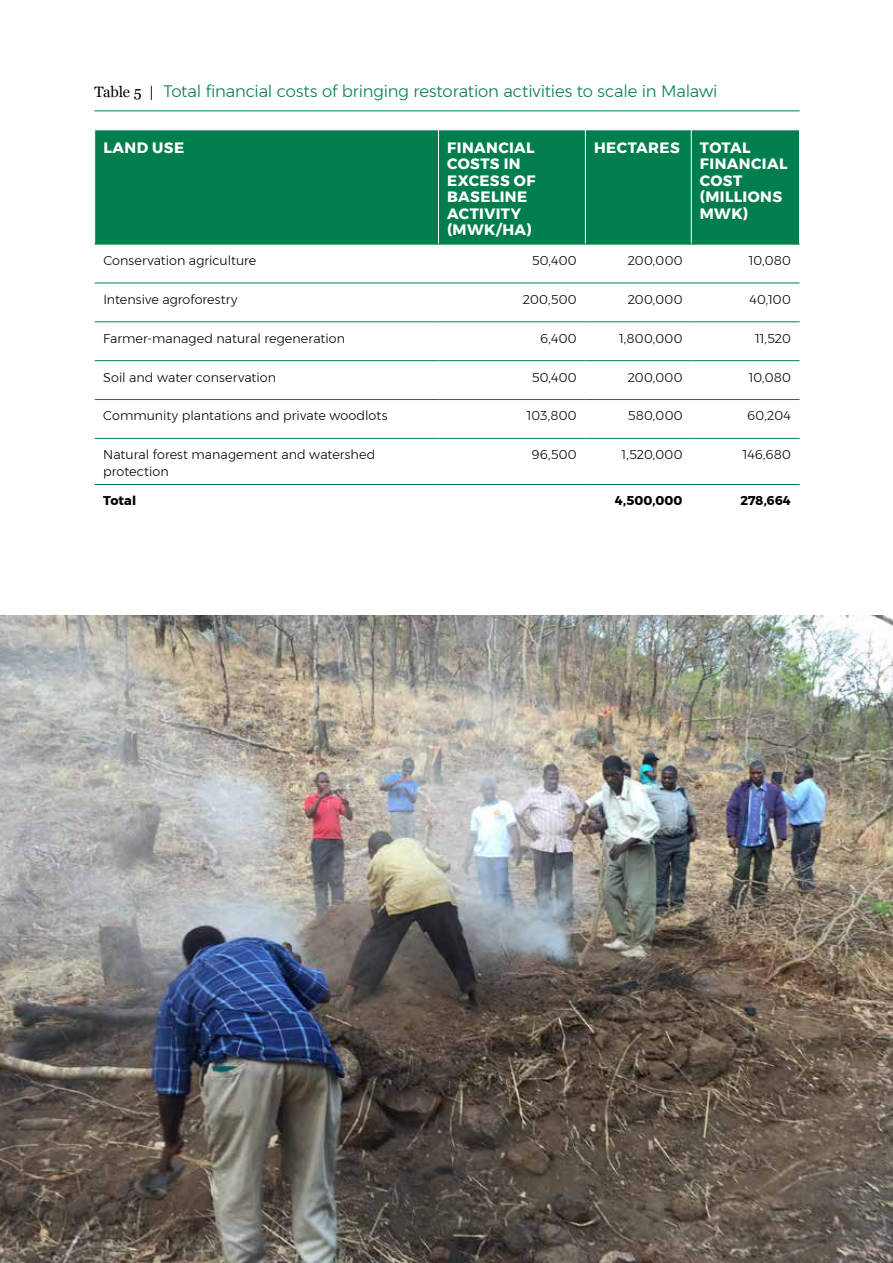
<style>
.page{position:relative;width:893px;height:1263px;background:#fff}
.page>*{position:absolute;margin:0;border:0;box-sizing:border-box;transform-origin:0 0}
.t1{font:300 16.5px "Montserrat";letter-spacing:-.01em;color:#007e4e}
.t2{font:700 15px/16.5px "Montserrat";letter-spacing:.025em;color:#fff}
.t3{font:300 12.75px/16.5px "Montserrat";color:#000}
.t4{font:700 12.75px "Montserrat";letter-spacing:.005em;color:#000}
.s1{font-family:"Georgia";font-weight:400;font-size:15px;color:#000}
</style>
<div class="page">
<hr style="left:94px;top:110px;width:706px;height:1px;background:#007e4e">
<div style="left:95px;top:131px;width:704px;height:113px;background:#007e4e"></div>
<svg style="left:95px;top:282px;width:705px;height:156px"></svg>
<hr style="left:95px;top:283px;width:343px;height:1px;background:#007e4e">
<hr style="left:438px;top:283px;width:147px;height:1px;background:#007e4e">
<hr style="left:585px;top:283px;width:106px;height:1px;background:#007e4e">
<hr style="left:691px;top:283px;width:109px;height:1px;background:#007e4e">
<hr style="left:95px;top:321px;width:343px;height:1px;background:#007e4e">
<hr style="left:438px;top:321px;width:147px;height:1px;background:#007e4e">
<hr style="left:585px;top:321px;width:106px;height:1px;background:#007e4e">
<hr style="left:691px;top:321px;width:109px;height:1px;background:#007e4e">
<hr style="left:95px;top:360px;width:343px;height:1px;background:#007e4e">
<hr style="left:438px;top:360px;width:147px;height:1px;background:#007e4e">
<hr style="left:585px;top:360px;width:106px;height:1px;background:#007e4e">
<hr style="left:691px;top:360px;width:109px;height:1px;background:#007e4e">
<hr style="left:95px;top:399px;width:343px;height:1px;background:#007e4e">
<hr style="left:438px;top:399px;width:147px;height:1px;background:#007e4e">
<hr style="left:585px;top:399px;width:106px;height:1px;background:#007e4e">
<hr style="left:691px;top:399px;width:109px;height:1px;background:#007e4e">
<hr style="left:95px;top:438px;width:343px;height:1px;background:#007e4e">
<hr style="left:438px;top:438px;width:147px;height:1px;background:#007e4e">
<hr style="left:585px;top:438px;width:106px;height:1px;background:#007e4e">
<hr style="left:691px;top:438px;width:109px;height:1px;background:#007e4e">
<hr style="left:95px;top:484px;width:343px;height:1px;background:#007e4e">
<hr style="left:438px;top:484px;width:147px;height:1px;background:#007e4e">
<hr style="left:585px;top:484px;width:106px;height:1px;background:#007e4e">
<hr style="left:691px;top:484px;width:109px;height:1px;background:#007e4e">
<hr style="left:438px;top:130px;width:1px;height:114px;background:#fff">
<hr style="left:585px;top:130px;width:1px;height:114px;background:#fff">
<hr style="left:691px;top:130px;width:1px;height:114px;background:#fff">
<hr style="left:94px;top:244px;width:344px;height:1px;background:#007e4e">
<hr style="left:438px;top:244px;width:147px;height:1px;background:#007e4e">
<hr style="left:585px;top:244px;width:106px;height:1px;background:#007e4e">
<hr style="left:691px;top:244px;width:109px;height:1px;background:#007e4e">
<img style="left:0;top:615px;width:893px;height:648px">
<p class="t1" style="left:94px;top:79px;width:625px"><span class="s1">Table 5 |</span> Total financial costs of bringing restoration activities to scale in Malawi</p>
<p class="t2" style="left:103px;top:139px;width:82px">LAND USE</p>
<p class="t2" style="left:447px;top:139px;width:90px">FINANCIAL<br>COSTS IN<br>EXCESS OF<br>BASELINE<br>ACTIVITY (MWK/HA)</p>
<p class="t2" style="left:594px;top:139px;width:87px">HECTARES</p>
<p class="t2" style="left:700px;top:139px;width:89px">TOTAL<br>FINANCIAL<br>COST (MILLIONS<br>MWK)</p>
<p class="t3" style="left:103px;top:252px;width:154px">Conservation agriculture</p>
<p class="t3" style="left:532px;top:252px;width:47px">50,400</p>
<p class="t3" style="left:628px;top:252px;width:56px">200,000</p>
<p class="t3" style="left:749px;top:252px;width:44px">10,080</p>
<p class="t3" style="left:103px;top:291px;width:135px">I ntensive agroforestry</p>
<p class="t3" style="left:523px;top:291px;width:55px">200,500</p>
<p class="t3" style="left:628px;top:291px;width:56px">200,000</p>
<p class="t3" style="left:749px;top:291px;width:43px">40,100</p>
<p class="t3" style="left:103px;top:330px;width:243px">Farmer-managed natural regeneration</p>
<p class="t3" style="left:540px;top:330px;width:38px">6,400</p>
<p class="t3" style="left:619px;top:330px;width:65px">1,800,000</p>
<p class="t3" style="left:755px;top:330px;width:37px">11,520</p>
<p class="t3" style="left:103px;top:369px;width:174px">Soil and water conservation</p>
<p class="t3" style="left:532px;top:369px;width:47px">50,400</p>
<p class="t3" style="left:628px;top:369px;width:56px">200,000</p>
<p class="t3" style="left:749px;top:369px;width:44px">10,080</p>
<p class="t3" style="left:103px;top:407px;width:286px">Community plantations and private woodlots</p>
<p class="t3" style="left:527px;top:407px;width:51px">103,800</p>
<p class="t3" style="left:628px;top:407px;width:56px">580,000</p>
<p class="t3" style="left:747px;top:407px;width:45px">60,204</p>
<p class="t3" style="left:103px;top:446px;width:274px">Natural forest management and watershed protection</p>
<p class="t3" style="left:531px;top:446px;width:47px">96,500</p>
<p class="t3" style="left:622px;top:446px;width:62px">1,520,000</p>
<p class="t3" style="left:743px;top:446px;width:50px">146,680</p>
<p class="t4" style="left:103px;top:491px;width:34px">Total</p>
<p class="t4" style="left:615px;top:491px;width:69px">4,500,000</p>
<p class="t4" style="left:740px;top:491px;width:52px">278,664</p>
</div>
